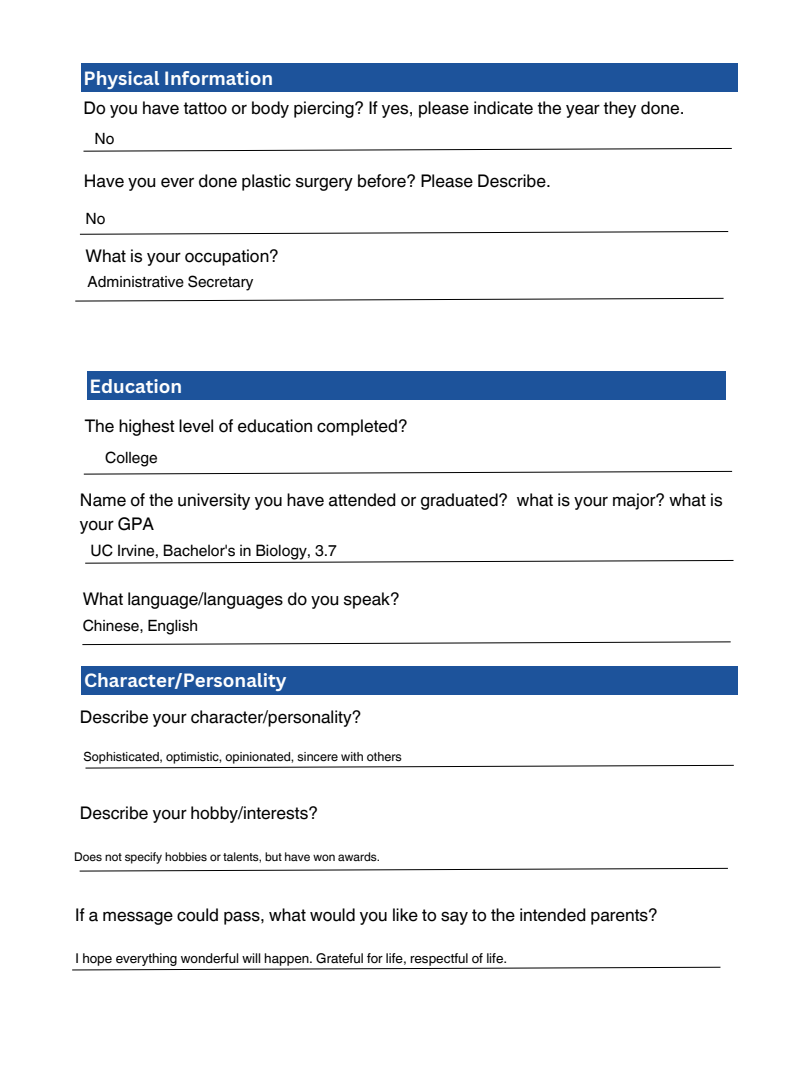
<style>
.page{position:relative;width:810px;height:1080px;background:#fff}
.page>*{position:absolute;margin:0;border:0;box-sizing:border-box;transform-origin:0 0}
.t1{font:700 18.62px "Canva Sans";color:#fefefe}
.t2{font:17.38px/23.9px "Helvetica World";color:#000}
.t3{font:15.69px "Helvetica World";color:#000}
.t4{font:15.5px "Helvetica World";color:#000}
.t5{font:15.44px "Helvetica World";color:#000}
.t6{font:13.5px "Helvetica World";color:#000}
.t7{font:12.62px "Helvetica World";color:#000}
.t8{font:12px "Helvetica World";color:#000}
</style>
<div class="page">
<div style="left:81px;top:64px;width:656px;height:28px;background:#1d539b"></div>
<svg style="left:83px;top:148px;width:649px;height:4px"></svg>
<svg style="left:79px;top:231px;width:650px;height:4px"></svg>
<div style="left:87px;top:371px;width:639px;height:29px;background:#1d539b"></div>
<svg style="left:83px;top:471px;width:650px;height:4px"></svg>
<svg style="left:85px;top:560px;width:649px;height:4px"></svg>
<svg style="left:85px;top:765px;width:649px;height:4px"></svg>
<svg style="left:79px;top:868px;width:649px;height:4px"></svg>
<div style="left:82px;top:666px;width:656px;height:28px;background:#1d539b"></div>
<svg style="left:72px;top:967px;width:649px;height:3px"></svg>
<svg style="left:75px;top:298px;width:649px;height:4px"></svg>
<svg style="left:82px;top:641px;width:649px;height:4px"></svg>
<h1 class="t1" style="left:84px;top:65px;width:191px">Physical Information</h1>
<h2 class="t2" style="left:84px;top:96px;width:602px">Do you have tattoo or body piercing? If yes, please indicate the year they done.</h2>
<p class="t4" style="left:94px;top:129px;width:22px">No</p>
<h3 class="t2" style="left:84px;top:169px;width:469px">Have you ever done plastic surgery before? Please Describe.</h3>
<h2 class="t4" style="left:86px;top:209px;width:22px">No</h2>
<h2 class="t2" style="left:86px;top:244px;width:195px">What is your occupation?</h2>
<h4 class="t5" style="left:88px;top:272px;width:167px">Administrative Secretary</h4>
<h2 class="t1" style="left:90px;top:373px;width:94px">Education</h2>
<h3 class="t2" style="left:85px;top:414px;width:325px">The highest level of education completed?</h3>
<h3 class="t4" style="left:105px;top:448px;width:54px">College</h3>
<h2 class="t2" style="left:80px;top:488px;width:644px">Name of the university you have attended or graduated? what is your major? what is your GPA</h2>
<h1 class="t3" style="left:91px;top:541px;width:248px">UC Irvine, Bachelor's in Biology, 3.7</h1>
<h2 class="t2" style="left:83px;top:587px;width:318px">What language/languages do you speak?</h2>
<p class="t4" style="left:83px;top:617px;width:117px">Chinese, English</p>
<h2 class="t1" style="left:84px;top:668px;width:204px">Character/Personality</h2>
<h2 class="t2" style="left:80px;top:705px;width:283px">Describe your character/personality?</h2>
<h3 class="t7" style="left:84px;top:750px;width:320px">Sophisticated, optimistic, opinionated, sincere with others</h3>
<h2 class="t2" style="left:80px;top:801px;width:240px">Describe your hobby/interests?</h2>
<h3 class="t8" style="left:74px;top:850px;width:307px">Does not specify hobbies or talents, but have won awards.</h3>
<h3 class="t2" style="left:75px;top:903px;width:584px">If a message could pass, what would you like to say to the intended parents?</h3>
<h1 class="t6" style="left:76px;top:950px;width:433px">I hope everything wonderful will happen. Grateful for life, respectful of life.</h1>
</div>
